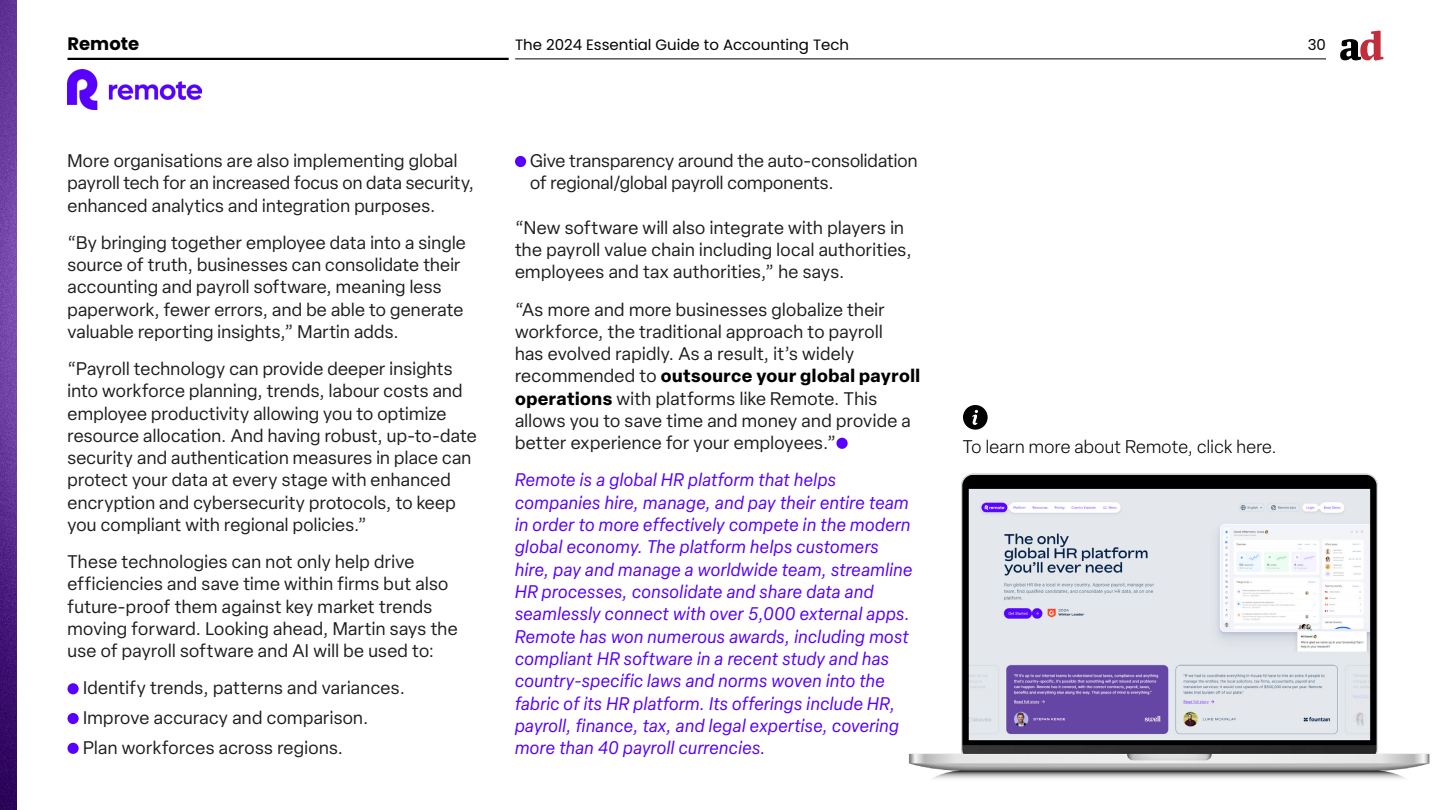
<style>
.page{position:relative;width:1440px;height:810px;background:#fff}
.page>*{position:absolute;margin:0;border:0;box-sizing:border-box;transform-origin:0 0}
.t1{font:18px/22.3px "Elza";letter-spacing:.015em;color:#1e1c1b}
.t2{font:italic 18px/22.4px "Elza";letter-spacing:.03em;color:#5700ff}
.t3{font:300 18px "Elza";letter-spacing:.02em;color:#000}
.t4{font:700 18px "Poppins";color:#030000}
.t5{font:15px "Poppins";color:#030000}
.s1{font-weight:700;color:#000}
</style>
<div class="page">
<div style="left:515px;top:156px;width:11px;height:11px;background:#5700ff;border-radius:6px"></div>
<div style="left:836px;top:438px;width:12px;height:11px;background:#5700ff;border-radius:50%"></div>
<img style="left:908px;top:473px;width:522px;height:306px">
<div style="left:964px;top:406px;width:23px;height:23px;background:#000;border-radius:50%"></div>
<div style="left:963px;top:405px;width:25px;height:25px;border:2px solid #000;border-radius:50%"></div>
<svg style="left:972px;top:410px;width:6px;height:15px"></svg>
<hr style="left:515px;top:58px;width:811px;height:1px;background:#000">
<svg style="left:1340px;top:31px;width:43px;height:30px"></svg>
<div style="left:68px;top:683px;width:11px;height:11px;background:#5700ff;border-radius:6px"></div>
<div style="left:68px;top:713px;width:11px;height:11px;background:#5700ff;border-radius:6px"></div>
<div style="left:68px;top:743px;width:11px;height:11px;background:#5700ff;border-radius:6px"></div>
<img style="left:0;top:0;width:16px;height:810px">
<hr style="left:68px;top:58px;width:441px;height:2px;background:#000">
<img style="left:68px;top:69px;width:133px;height:40px">
<p class="t4" style="left:68px;top:33px;width:73px">Remote</p>
<p class="t5" style="left:515px;top:36px;width:335px">The 2024 Essential Guide to Accounting Tech</p>
<p class="t5" style="left:1308px;top:36px;width:20px">30</p>
<p class="t1" style="left:68px;top:150px;width:408px">More organisations are also implementing global payroll tech for an increased focus on data security, enhanced analytics and integration purposes.</p>
<p class="t1" style="left:68px;top:231px;width:400px">“By bringing together employee data into a single source of truth, businesses can consolidate their accounting and payroll software, meaning less paperwork, fewer errors, and be able to generate valuable reporting insights,” Martin adds.</p>
<p class="t1" style="left:68px;top:358px;width:411px">“Payroll technology can provide deeper insights into workforce planning, trends, labour costs and employee productivity allowing you to optimize resource allocation. And having robust, up-to-date security and authentication measures in place can protect your data at every stage with enhanced encryption and cybersecurity protocols, to keep you compliant with regional policies.”</p>
<p class="t1" style="left:68px;top:551px;width:392px">These technologies can not only help drive efficiencies and save time within firms but also future-proof them against key market trends moving forward. Looking ahead, Martin says the use of payroll software and AI will be used to:</p>
<p class="t1" style="left:83px;top:673px;width:323px;line-height:29.8px">Identify trends, patterns and variances.<br>Improve accuracy and comparison.<br>Plan workforces across regions.</p>
<p class="t1" style="left:530px;top:150px;width:389px">Give transparency around the auto-consolidation of regional/global payroll components.</p>
<p class="t1" style="left:515px;top:217px;width:398px">“New software will also integrate with players in the payroll value chain including local authorities, employees and tax authorities,” he says.</p>
<p class="t1" style="left:515px;top:298px;width:407px">“As more and more businesses globalize their workforce, the traditional approach to payroll<br>has evolved rapidly. As a result, it’s widely recommended to <span class="s1">outsource your global payroll operations</span> with platforms like Remote. This allows you to save time and money and provide a better experience for your employees.”</p>
<p class="t2" style="left:515px;top:469px;width:399px">Remote is a global HR platform that helps companies hire, manage, and pay their entire team in order to more effectively compete in the modern global economy. The platform helps customers hire, pay and manage a worldwide team, streamline HR processes, consolidate and share data and seamlessly connect with over 5,000 external apps.<br>Remote has won numerous awards, including most compliant HR software in a recent study and has country-specific laws and norms woven into the fabric of its HR platform. Its offerings include HR, payroll, finance, tax, and legal expertise, covering more than 40 payroll currencies.</p>
<p class="t3" style="left:963px;top:435px;width:315px">To learn more about Remote, click here.</p>
</div>
